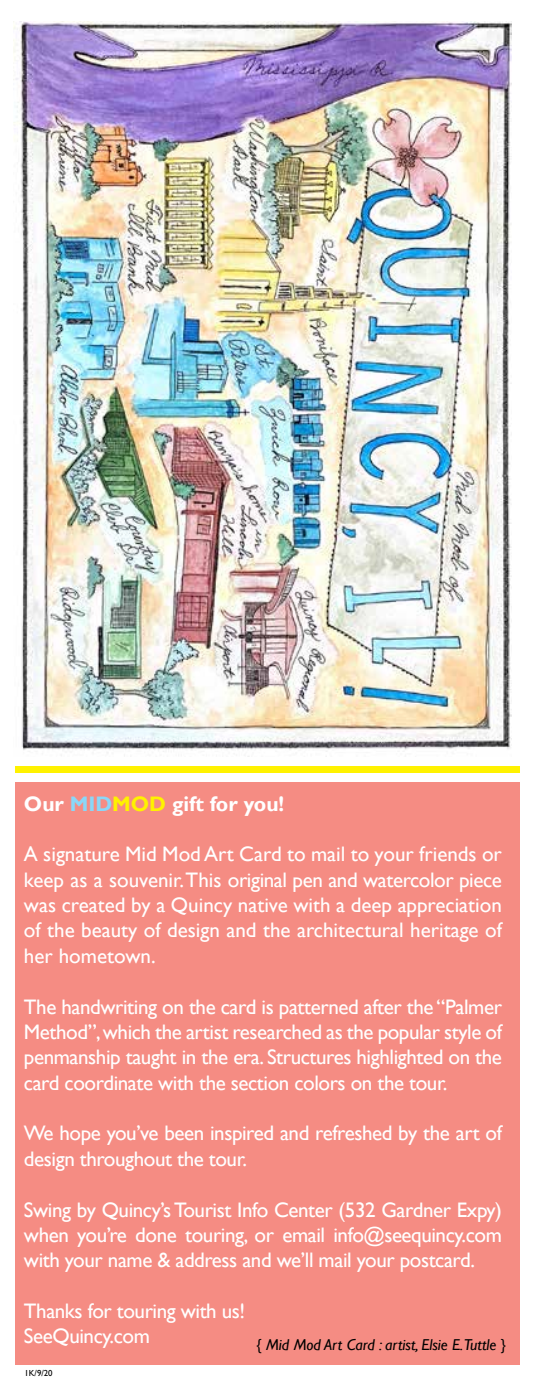
<style>
.page{position:relative;width:536px;height:1386px;background:#fff}
.page>*{position:absolute;margin:0;border:0;box-sizing:border-box;transform-origin:0 0}
.t1{font:21px/25.4px "Gill Sans";letter-spacing:-.02em;color:#fff;text-align:justify}
.t2{font:700 21px "Gill Sans";color:#fff}
.t3{font:italic 15.75px "Gill Sans";color:#000}
.t4{font:8.75px "Gill Sans";color:#000}
.s1{color:#8ad7f8}
.s2{color:#fff200}
</style>
<div class="page">
<img style="left:14px;top:21px;width:497px;height:735px">
<div style="left:16px;top:782px;width:504px;height:583px;background:#f58c83"></div>
<div style="left:16px;top:766px;width:504px;height:6px;background:#fff200"></div>
<p class="t2" style="left:24px;top:791px;width:262px">Our <span class="s1">MID</span><span class="s2">MOD</span> gift for you!</p>
<p class="t1" style="left:24px;top:842px;width:479px">A signature Mid Mod Art Card to mail to your friends or keep as a souvenir. This original pen and watercolor piece was created by a Quincy native with a deep appreciation of the beauty of design and the architectural heritage of her hometown.</p>
<p class="t1" style="left:24px;top:994px;width:479px">The handwriting on the card is patterned after the “Palmer Method”, which the artist researched as the popular style of penmanship taught in the era. Structures highlighted on the card coordinate with the section colors on the tour.</p>
<p class="t1" style="left:24px;top:1121px;width:479px">We hope you’ve been inspired and refreshed by the art of design throughout the tour.</p>
<p class="t1" style="left:24px;top:1197px;width:479px">Swing by Quincy’s Tourist Info Center (532 Gardner Expy) when you’re done touring, or email info@seequincy.com with your name &amp; address and we’ll mail your postcard.</p>
<p class="t1" style="left:24px;top:1299px;width:223px">Thanks for touring with us!<br>SeeQuincy.com</p>
<p class="t4" style="left:24px;top:1368px;width:30px">1K/9/20</p>
<p class="t3" style="left:256px;top:1335px;width:251px">{ Mid Mod Art Card : artist, Elsie E.Tuttle }</p>
</div>
